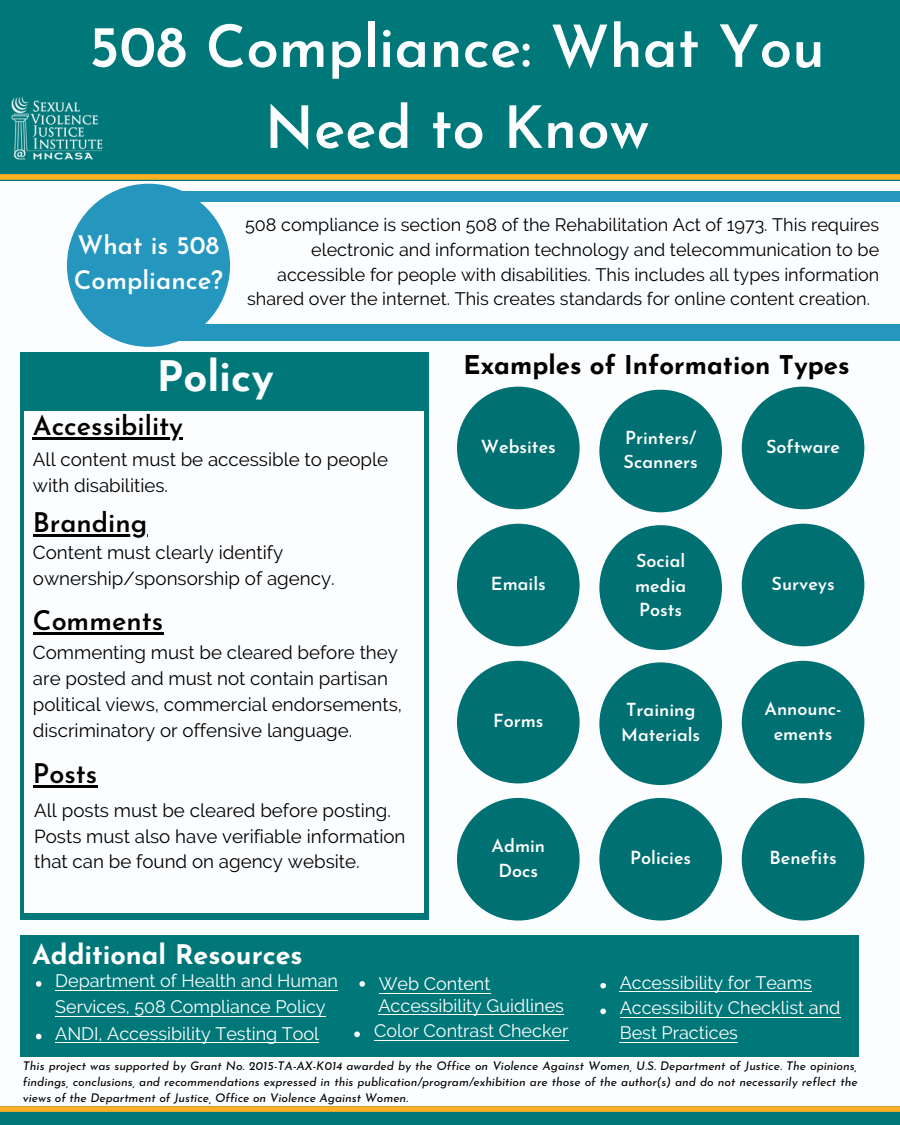
<style>
.page{position:relative;width:900px;height:1125px;background:#fbfdff}
.page>*{position:absolute;margin:0;border:0;box-sizing:border-box;transform-origin:0 0}
.t1{font:600 58.5px/81px "Josefin Sans";color:#fbfdff;text-align:center}
.t2{font:700 42px "Josefin Sans";color:#fbfdff}
.t3{font:600 27px "Josefin Sans";color:#000}
.t4{font:700 27px "Josefin Sans";color:#fff}
.t5{font:700 25.8px "Josefin Sans";color:#000}
.t6{font:600 25.5px/34.8px "Josefin Sans";color:#fbfdff}
.t7{font:18.75px/25.8px "Raleway";color:#000}
.t8{font:18px "Raleway";color:#000}
.t9{font:18px/26.2px "Raleway";color:#fff}
.t10{font:600 18px/24.8px "Josefin Sans";color:#fff}
.t11{font:italic 12px/16px "Josefin Sans";color:#000;text-align:justify}
</style>
<div class="page">
<div style="left:0;top:0;width:900px;height:180px;background:#007779"></div>
<div style="left:173px;top:191px;width:727px;height:149px;background:#2596be"></div>
<div style="left:187px;top:202px;width:713px;height:122px;background:#fbfdff"></div>
<div style="left:67px;top:184px;width:163px;height:163px;background:#2596be;border-radius:50%"></div>
<div style="left:0;top:1106px;width:900px;height:19px;background:#007779"></div>
<div style="left:20px;top:368px;width:408px;height:552px;background:#007779"></div>
<div style="left:25px;top:371px;width:399px;height:541px;background:#fbfdff"></div>
<div style="left:20px;top:352px;width:408px;height:58px;background:#007779"></div>
<div style="left:0;top:174px;width:900px;height:6px;background:#ffb022"></div>
<div style="left:0;top:1106px;width:900px;height:6px;background:#ffb022"></div>
<div style="left:457px;top:387px;width:123px;height:122px;background:#007072;border-radius:50%"></div>
<div style="left:599px;top:390px;width:123px;height:122px;background:#007072;border-radius:50%"></div>
<div style="left:742px;top:387px;width:122px;height:122px;background:#007072;border-radius:50%"></div>
<div style="left:457px;top:524px;width:123px;height:122px;background:#007072;border-radius:50%"></div>
<div style="left:599px;top:525px;width:123px;height:125px;background:#007072;border-radius:50%"></div>
<div style="left:742px;top:524px;width:122px;height:122px;background:#007072;border-radius:50%"></div>
<div style="left:457px;top:661px;width:123px;height:122px;background:#007072;border-radius:50%"></div>
<div style="left:599px;top:662px;width:123px;height:123px;background:#007072;border-radius:50%"></div>
<div style="left:742px;top:661px;width:122px;height:122px;background:#007072;border-radius:50%"></div>
<div style="left:457px;top:798px;width:123px;height:123px;background:#007072;border-radius:50%"></div>
<div style="left:599px;top:798px;width:123px;height:123px;background:#007072;border-radius:50%"></div>
<div style="left:742px;top:798px;width:122px;height:123px;background:#007072;border-radius:50%"></div>
<div style="left:20px;top:935px;width:838px;height:122px;background:#007779"></div>
<img style="left:11px;top:96px;width:92px;height:64px">
<hr style="left:33px;top:437px;width:150px;height:2px;background:#000">
<hr style="left:33px;top:535px;width:114px;height:2px;background:#000">
<hr style="left:33px;top:632px;width:130px;height:2px;background:#000">
<hr style="left:33px;top:785px;width:64px;height:3px;background:#000">
<svg style="left:36px;top:981px;width:6px;height:6px"></svg>
<svg style="left:36px;top:1034px;width:6px;height:5px"></svg>
<svg style="left:600px;top:983px;width:6px;height:6px"></svg>
<svg style="left:354px;top:1031px;width:6px;height:6px"></svg>
<svg style="left:359px;top:981px;width:6px;height:6px"></svg>
<svg style="left:600px;top:1009px;width:6px;height:5px"></svg>
<hr style="left:379px;top:993px;width:112px;height:1px;background:#fff">
<hr style="left:620px;top:991px;width:192px;height:1px;background:#fff">
<hr style="left:620px;top:1017px;width:220px;height:1px;background:#fff">
<hr style="left:620px;top:1042px;width:118px;height:1px;background:#fff">
<hr style="left:378px;top:1014px;width:186px;height:1px;background:#fff">
<hr style="left:374px;top:1040px;width:194px;height:1px;background:#fff">
<hr style="left:55px;top:990px;width:283px;height:1px;background:#fff">
<hr style="left:55px;top:1016px;width:271px;height:1px;background:#fff">
<hr style="left:55px;top:1042px;width:264px;height:1px;background:#fff">
<h1 class="t1" style="left:89px;top:12px;width:737px">508 Compliance: What You<br>Need to Know</h1>
<h3 class="t6" style="left:74px;top:231px;width:151px">What is 508<br>Compliance?</h3>
<p class="t8" style="left:245px;top:214px;width:636px">508 compliance is section 508 of the Rehabilitation Act of 1973. This requires</p>
<p class="t8" style="left:311px;top:239px;width:570px">electronic and information technology and telecommunication to be</p>
<p class="t8" style="left:277px;top:264px;width:604px">accessible for people with disabilities. This includes all types information</p>
<p class="t8" style="left:247px;top:289px;width:625px">shared over the internet. This creates standards for online content creation.</p>
<h2 class="t2" style="left:157px;top:360px;width:119px">Policy</h2>
<h3 class="t3" style="left:33px;top:415px;width:152px">Accessibility</h3>
<p class="t7" style="left:33px;top:447px;width:357px">All content must be accessible to people with disabilities.</p>
<h3 class="t3" style="left:33px;top:512px;width:116px">Branding</h3>
<p class="t7" style="left:33px;top:540px;width:303px">Content must clearly identify ownership/sponsorship of agency.</p>
<h3 class="t3" style="left:33px;top:609px;width:132px">Comments</h3>
<p class="t7" style="left:33px;top:639px;width:371px">Commenting must be cleared before they are posted and must not contain partisan political views, commercial endorsements, discriminatory or offensive language.</p>
<h3 class="t3" style="left:33px;top:763px;width:66px">Posts</h3>
<p class="t7" style="left:34px;top:797px;width:373px">All posts must be cleared before posting.<br>Posts must also have verifiable information that can be found on agency website.</p>
<h3 class="t5" style="left:464px;top:355px;width:388px">Examples of Information Types</h3>
<p class="t10" style="left:481px;top:436px;width:77px">Websites</p>
<p class="t10" style="left:624px;top:427px;width:76px">Printers/<br>Scanners</p>
<p class="t10" style="left:766px;top:436px;width:75px">Software</p>
<p class="t10" style="left:491px;top:573px;width:56px">Emails</p>
<p class="t10" style="left:635px;top:550px;width:53px;text-align:justify">Social media Posts</p>
<p class="t10" style="left:772px;top:573px;width:65px">Surveys</p>
<p class="t10" style="left:493px;top:710px;width:52px">Forms</p>
<p class="t10" style="left:621px;top:700px;width:80px">Training<br>Materials</p>
<p class="t10" style="left:764px;top:698px;width:79px;text-align:center">Announc&shy;ements</p>
<p class="t10" style="left:492px;top:835px;width:55px;text-align:center">Admin<br>Docs</p>
<p class="t10" style="left:630px;top:847px;width:62px">Policies</p>
<p class="t10" style="left:770px;top:847px;width:69px">Benefits</p>
<h3 class="t4" style="left:32px;top:944px;width:272px">Additional Resources</h3>
<p class="t9" style="left:55px;top:967px;width:284px">Department of Health and Human<br>Services, 508 Compliance Policy<br>ANDI, Accessibility Testing Tool</p>
<p class="t9" style="left:378px;top:973px;width:187px;line-height:21.6px">Web Content<br>Accessibility Guidlines</p>
<p class="t9" style="left:620px;top:970px;width:222px;line-height:25.2px">Accessibility for Teams<br>Accessibility Checklist and<br>Best Practices</p>
<p class="t11" style="left:23px;top:1059px;width:836px">This project was supported by Grant No. 2015-TA-AX-K014 awarded by the Office on Violence Against Women, U.S. Department of Justice. The opinions, findings, conclusions, and recommendations expressed in this publication/program/exhibition are those of the author(s) and do not necessarily reflect the views of the Department of Justice, Office on Violence Against Women.</p>
<p class="t9" style="left:374px;top:1018px;width:196px">Color Contrast Checker</p>
</div>
